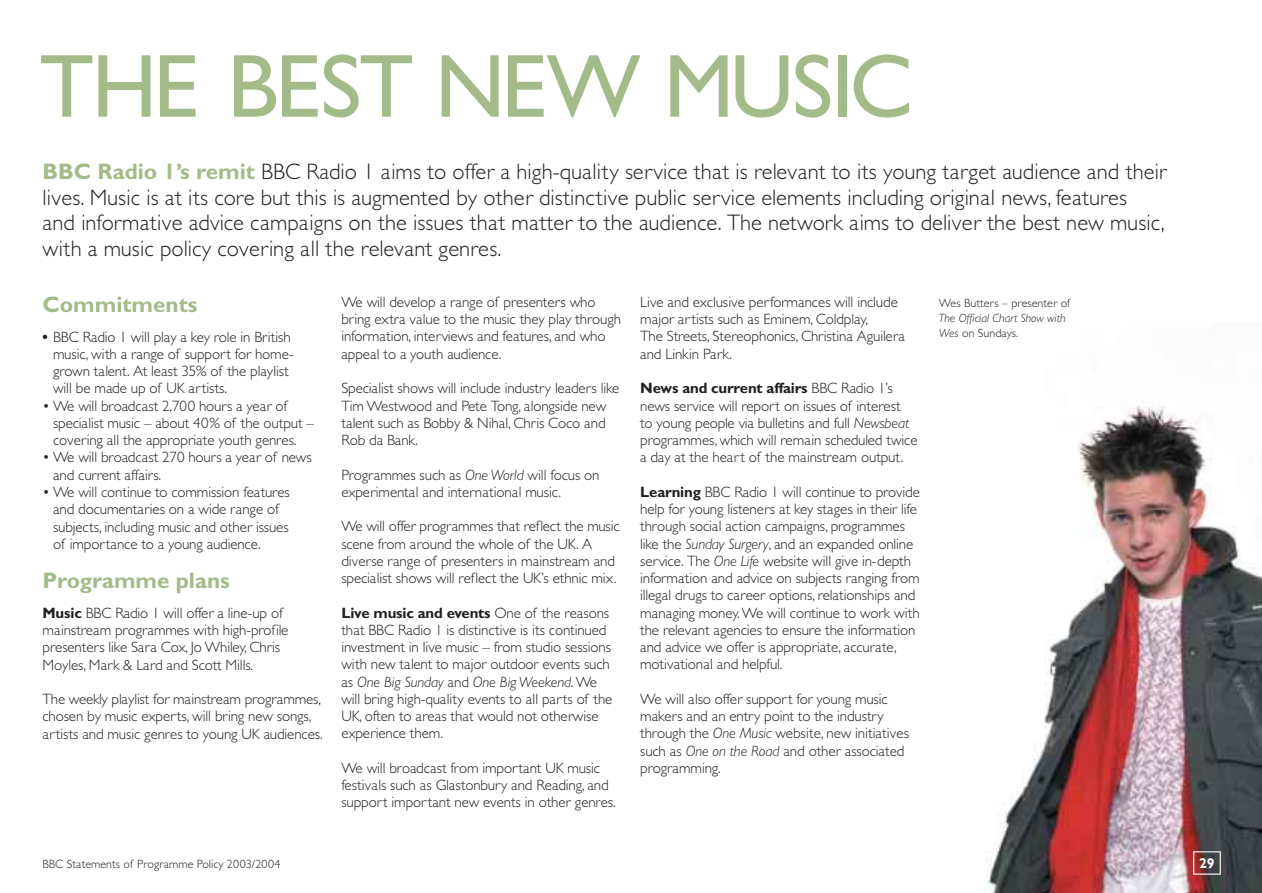
<style>
.page{position:relative;width:1262px;height:893px;background:#fff}
.page>*{position:absolute;margin:0;border:0;box-sizing:border-box;transform-origin:0 0}
.t1{font:90px "Gill Sans";letter-spacing:-.025em;color:#a3bb88}
.t2{font:300 22.5px/25.5px "Gill Sans";color:#231f1f}
.t3{font:700 22.5px "Gill Sans";color:#a3bb88}
.t4{font:300 15px/17.2px "Gill Sans";letter-spacing:-.01em;color:#231f1f}
.t5{font:700 14.25px "Gill Sans";color:#fff}
.t6{font:300 12px "Gill Sans";letter-spacing:.005em;color:#231f1f}
.t7{font:italic 300 12px/15px "Gill Sans";color:#231f1f}
.s1{font-weight:700;color:#a3bb88}
.s2{font-weight:700}
.s3{font-style:italic}
.s4{font-style:normal}
</style>
<div class="page">
<img style="left:985px;top:406px;width:276px;height:486px">
<div style="left:1193px;top:851px;width:27px;height:23px;border:1px solid #fff"></div>
<h1 class="t1" style="left:40px;top:55px;width:875px">THE BEST NEW MUSIC</h1>
<p class="t2" style="left:43px;top:161px;width:1125px"><span class="s1">BBC Radio 1’s remit</span> BBC Radio 1 aims to offer a high-quality service that is relevant to its young target audience and their lives. Music is at its core but this is augmented by other distinctive public service elements including original news, features<br>and informative advice campaigns on the issues that matter to the audience. The network aims to deliver the best new music, with a music policy covering all the relevant genres.</p>
<h2 class="t3" style="left:43px;top:296px;width:156px">Commitments</h2>
<p class="t4" style="left:53px;top:329px;width:242px;text-indent:-11px"><span class="s2">•</span> BBC Radio 1 will play a key role in British music, with a range of support for home&shy;grown talent. At least 35% of the playlist will be made up of UK artists.</p>
<p class="t4" style="left:53px;top:398px;width:262px;text-indent:-10px">• We will broadcast 2,700 hours a year of specialist music – about 40% of the output – covering all the appropriate youth genres.</p>
<p class="t4" style="left:53px;top:450px;width:260px;text-indent:-10px">• We will broadcast 270 hours a year of news and current affairs.</p>
<p class="t4" style="left:53px;top:485px;width:238px;text-indent:-10px">• We will continue to commission features and documentaries on a wide range of subjects, including music and other issues of importance to a young audience.</p>
<h2 class="t3" style="left:43px;top:572px;width:189px">Programme plans</h2>
<p class="t4" style="left:43px;top:605px;width:247px"><span class="s2">Music</span> BBC Radio 1 will offer a line-up of mainstream programmes with high-profile presenters like Sara Cox, Jo Whiley, Chris Moyles, Mark &amp; Lard and Scott Mills.</p>
<p class="t4" style="left:43px;top:692px;width:282px">The weekly playlist for mainstream programmes, chosen by music experts, will bring new songs, artists and music genres to young UK audiences.</p>
<p class="t4" style="left:341px;top:295px;width:281px">We will develop a range of presenters who bring extra value to the music they play through information, interviews and features, and who appeal to a youth audience.</p>
<p class="t4" style="left:341px;top:381px;width:279px">Specialist shows will include industry leaders like Tim Westwood and Pete Tong, alongside new talent such as Bobby &amp; Nihal, Chris Coco and Rob da Bank.</p>
<p class="t4" style="left:341px;top:467px;width:260px">Programmes such as <span class="s3">One World</span> will focus on experimental and international music.</p>
<p class="t4" style="left:341px;top:519px;width:280px">We will offer programmes that reflect the music scene from around the whole of the UK. A diverse range of presenters in mainstream and specialist shows will reflect the UK’s ethnic mix.</p>
<p class="t4" style="left:341px;top:605px;width:273px"><span class="s2">Live music and events</span> One of the reasons that BBC Radio 1 is distinctive is its continued investment in live music – from studio sessions with new talent to major outdoor events such as <span class="s3">One Big Sunday</span> and <span class="s3">One Big Weekend</span>.We will bring high-quality events to all parts of the UK, often to areas that would not otherwise experience them.</p>
<p class="t4" style="left:341px;top:761px;width:276px">We will broadcast from important UK music festivals such as Glastonbury and Reading, and support important new events in other genres.</p>
<p class="t4" style="left:640px;top:295px;width:266px">Live and exclusive performances will include major artists such as Eminem, Coldplay,<br>The Streets, Stereophonics, Christina Aguilera and Linkin Park.</p>
<p class="t4" style="left:640px;top:381px;width:279px"><span class="s2">News and current affairs</span> BBC Radio 1’s news service will report on issues of interest<br>to young people via bulletins and full <span class="s3">Newsbeat </span>programmes, which will remain scheduled twice a day at the heart of the mainstream output.</p>
<p class="t4" style="left:640px;top:485px;width:281px"><span class="s2">Learning</span> BBC Radio 1 will continue to provide help for young listeners at key stages in their life through social action campaigns, programmes like the <span class="s3">Sunday Surgery</span>, and an expanded online service. The <span class="s3">One Life</span> website will give in-depth information and advice on subjects ranging from illegal drugs to career options, relationships and managing money.We will continue to work with the relevant agencies to ensure the information and advice we offer is appropriate, accurate, motivational and helpful.</p>
<p class="t4" style="left:640px;top:692px;width:270px">We will also offer support for young music makers and an entry point to the industry through the <span class="s3">One Music</span> website, new initiatives such as <span class="s3">One on the Road</span> and other associated programming.</p>
<p class="t6" style="left:939px;top:299px;width:133px">Wes Butters – presenter of</p>
<p class="t7" style="left:939px;top:312px;width:128px">The Official Chart Show with<br>Wes <span class="s4">on Sundays.</span></p>
<p class="t6" style="left:43px;top:859px;width:239px">BBC Statements of Programme Policy 2003/2004</p>
<p class="t5" style="left:1199px;top:858px;width:17px">29</p>
</div>
